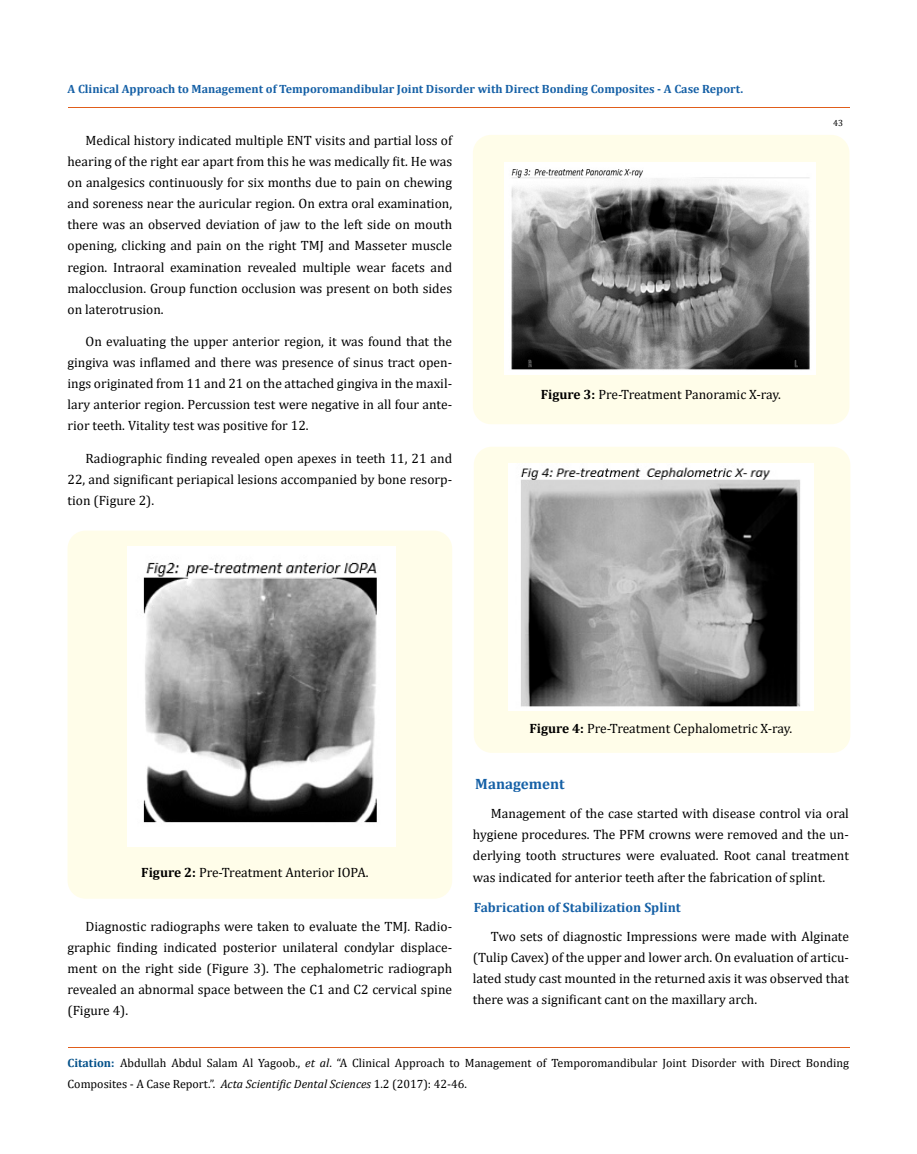
<style>
.page{position:relative;width:917px;height:1154px;background:#fff}
.page>*{position:absolute;margin:0;border:0;box-sizing:border-box;transform-origin:0 0}
.t1{font:700 15px "Cambria";color:#1560a6}
.t2{font:13.5px/21px "Cambria";color:#000;text-align:justify}
.t3{font:700 13.5px "Cambria";color:#1560a6}
.t4{font:12px/21px "Cambria";color:#000}
.t5{font:700 12px "Cambria";color:#1560a6}
.t6{font:9px "Cambria";color:#000}
.s1{font-weight:700}
.s2{font-weight:700;color:#035089}
.s3{font-style:italic}
</style>
<div class="page">
<div style="left:68px;top:530px;width:384px;height:368px;background:#fffde9;border-radius:18px"></div>
<img style="left:127px;top:546px;width:268px;height:300px">
<div style="left:473px;top:135px;width:376px;height:289px;background:#fffde9;border-radius:18px"></div>
<img style="left:504px;top:162px;width:311px;height:213px">
<div style="left:474px;top:447px;width:376px;height:306px;background:#fffde9;border-radius:18px"></div>
<img style="left:509px;top:463px;width:304px;height:247px">
<hr style="left:68px;top:108px;width:781px;height:1px;background:#e05d1a">
<hr style="left:68px;top:1047px;width:781px;height:1px;background:#e05d1a">
<p class="t5" style="left:68px;top:81px;width:677px">A Clinical Approach to Management of Temporomandibular Joint Disorder with Direct Bonding Composites - A Case Report.</p>
<p class="t2" style="left:68px;top:130px;width:386px;text-indent:18px">Medical history indicated multiple ENT visits and partial loss of hearing of the right ear apart from this he was medically fit. He was on analgesics continuously for six months due to pain on chewing and soreness near the auricular region. On extra oral examination, there was an observed deviation of jaw to the left side on mouth opening, clicking and pain on the right TMJ and Masseter muscle region. Intraoral examination revealed multiple wear facets and malocclusion. Group function occlusion was present on both sides on laterotrusion.</p>
<p class="t2" style="left:68px;top:331px;width:386px;text-indent:18px">On evaluating the upper anterior region, it was found that the gingiva was inflamed and there was presence of sinus tract open&shy;ings originated from 11 and 21 on the attached gingiva in the maxil&shy;lary anterior region. Percussion test were negative in all four ante&shy;rior teeth. Vitality test was positive for 12.</p>
<p class="t2" style="left:68px;top:447px;width:386px;text-indent:18px">Radiographic finding revealed open apexes in teeth 11, 21 and 22, and significant periapical lesions accompanied by bone resorp&shy;tion (Figure 2).</p>
<p class="t2" style="left:540px;top:383px;width:242px"><span class="s1">Figure 3:</span> Pre-Treatment Panoramic X-ray.</p>
<p class="t6" style="left:833px;top:118px;width:11px">43</p>
<p class="t2" style="left:529px;top:717px;width:264px"><span class="s1">Figure 4:</span> Pre-Treatment Cephalometric X-ray.</p>
<p class="t2" style="left:141px;top:861px;width:229px"><span class="s1">Figure 2:</span> Pre-Treatment Anterior IOPA.</p>
<p class="t2" style="left:67px;top:915px;width:386px;text-indent:18px">Diagnostic radiographs were taken to evaluate the TMJ. Radio&shy;graphic finding indicated posterior unilateral condylar displace&shy;ment on the right side (Figure 3). The cephalometric radiograph revealed an abnormal space between the C1 and C2 cervical spine (Figure 4).</p>
<p class="t1" style="left:475px;top:773px;width:91px">Management</p>
<p class="t2" style="left:473px;top:803px;width:377px;text-indent:18px">Management of the case started with disease control via oral hygiene procedures. The PFM crowns were removed and the un&shy;derlying tooth structures were evaluated. Root canal treatment was indicated for anterior teeth after the fabrication of splint.</p>
<p class="t3" style="left:474px;top:897px;width:208px">Fabrication of Stabilization Splint</p>
<p class="t2" style="left:473px;top:925px;width:377px;text-indent:18px">Two sets of diagnostic Impressions were made with Alginate (Tulip Cavex) of the upper and lower arch. On evaluation of articu&shy;lated study cast mounted in the returned axis it was observed that there was a significant cant on the maxillary arch.</p>
<p class="t4" style="left:67px;top:1052px;width:783px"><span class="s2">Citation:</span> Abdullah Abdul Salam Al Yagoob., <span class="s3">et al</span>. “A Clinical Approach to Management of Temporomandibular Joint Disorder with Direct Bonding<br>Composites - A Case Report.”. <span class="s3">Acta Scientific Dental Sciences</span> 1.2 (2017): 42-46.</p>
</div>
